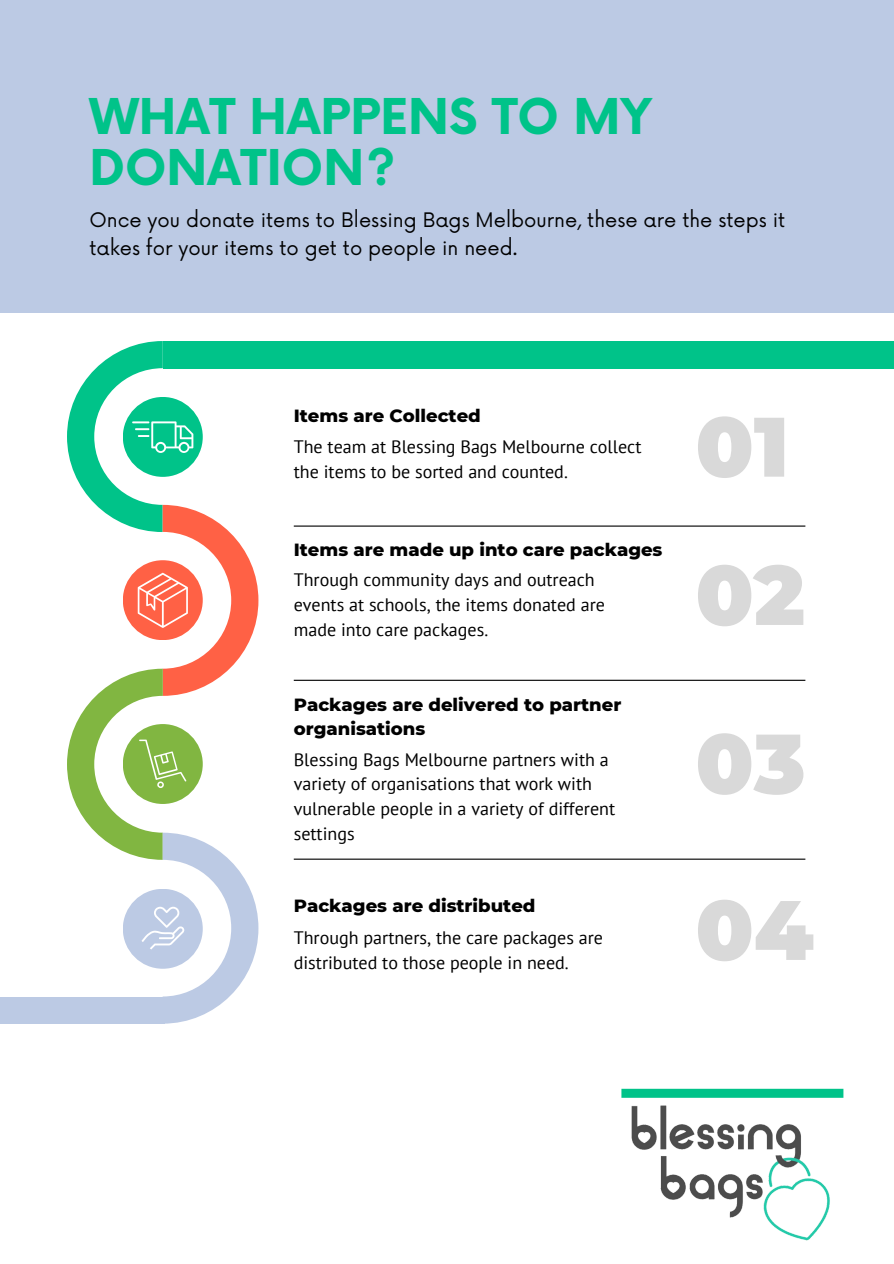
<style>
.page{position:relative;width:894px;height:1264px;background:#fff}
.page>*{position:absolute;margin:0;border:0;box-sizing:border-box;transform-origin:0 0}
.t1{font:900 84.15px "Montserrat";color:#d9d9d9}
.t2{font:700 48px/50.7px "Now";color:#00c389}
.t3{font:19.5px/28.2px "Now";color:#000}
.t4{font:18px/24.8px "PT Sans";color:#000}
.t5{font:800 18px/24.8px "Montserrat";color:#000}
</style>
<div class="page">
<div style="left:163px;top:341px;width:730px;height:27px;background:#00c389"></div>
<div style="left:0;top:997px;width:165px;height:27px;background:#bccae4"></div>
<hr style="left:294px;top:858px;width:511px;height:1px;background:#000">
<hr style="left:294px;top:679px;width:511px;height:2px;background:#000">
<hr style="left:294px;top:525px;width:511px;height:1px;background:#000">
<svg style="left:67px;top:341px;width:191px;height:682px"></svg>
<div style="left:0;top:0;width:893px;height:313px;background:#bccae4"></div>
<div style="left:621px;top:1088px;width:222px;height:9px;background:#00c389"></div>
<img style="left:621px;top:1097px;width:222px;height:144px">
<p class="t2" style="left:89px;top:94px;width:564px">WHAT HAPPENS TO MY<br>DONATION?</p>
<p class="t3" style="left:89px;top:207px;width:697px">Once you donate items to Blessing Bags Melbourne, these are the steps it takes for your items to get to people in need.</p>
<p class="t5" style="left:294px;top:402px;width:188px">Items are Collected</p>
<p class="t4" style="left:294px;top:434px;width:349px">The team at Blessing Bags Melbourne collect the items to be sorted and counted.</p>
<p class="t5" style="left:294px;top:537px;width:370px">Items are made up into care packages</p>
<p class="t4" style="left:294px;top:567px;width:312px">Through community days and outreach events at schools, the items donated are made into care packages.</p>
<p class="t5" style="left:294px;top:691px;width:329px">Packages are delivered to partner organisations</p>
<p class="t4" style="left:294px;top:746px;width:323px">Blessing Bags Melbourne partners with a variety of organisations that work with vulnerable people in a variety of different settings</p>
<p class="t5" style="left:294px;top:892px;width:243px">Packages are distributed</p>
<p class="t4" style="left:294px;top:925px;width:311px">Through partners, the care packages are distributed to those people in need.</p>
<p class="t1" style="left:695px;top:395px;width:95px">01</p>
<p class="t1" style="left:695px;top:543px;width:111px">02</p>
<p class="t1" style="left:695px;top:712px;width:111px">03</p>
<p class="t1" style="left:695px;top:878px;width:120px">04</p>
</div>
